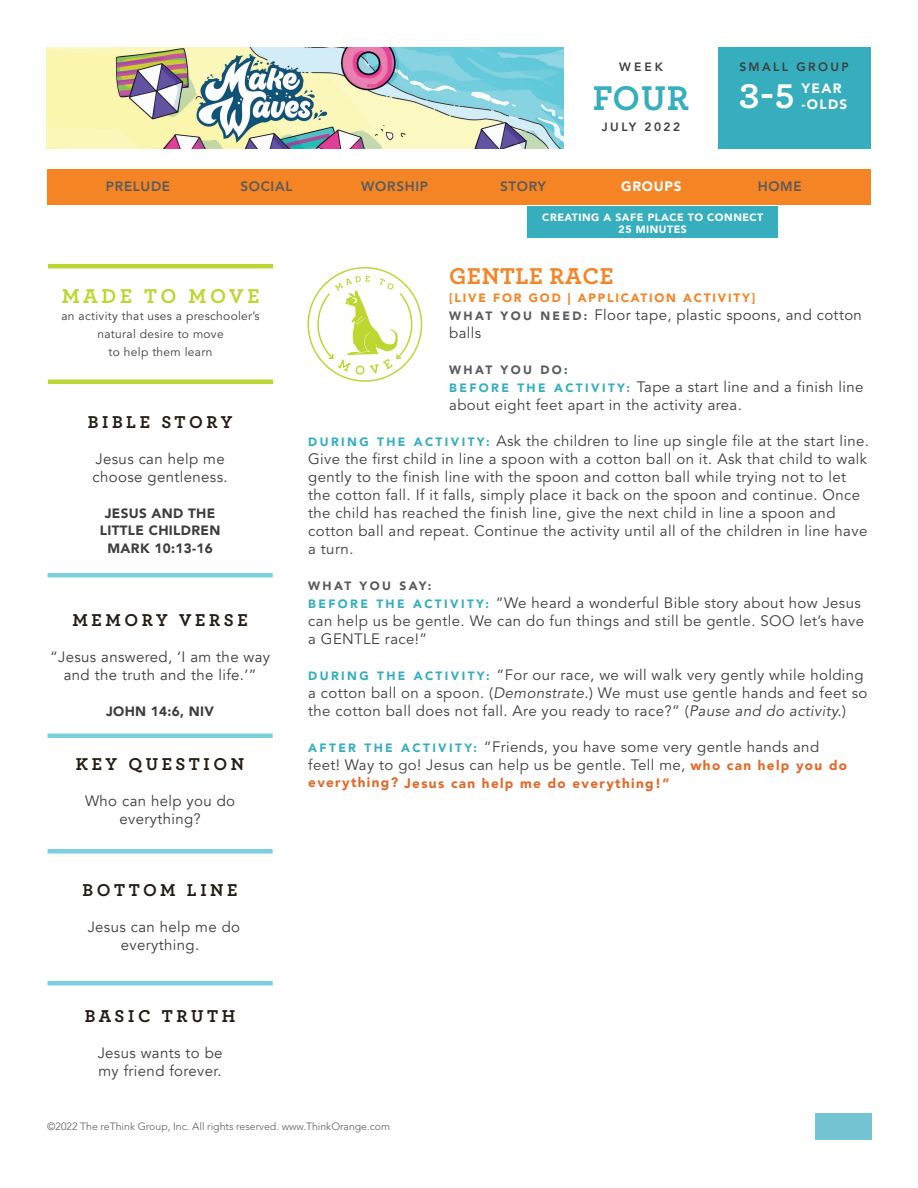
<style>
.page{position:relative;width:918px;height:1188px;background:#fff}
.page>*{position:absolute;margin:0;border:0;box-sizing:border-box;transform-origin:0 0}
.t1{font:700 36px "Archer Pro";color:#36aebd}
.t2{font:700 36px "Archer Pro";color:#fff}
.t3{font:700 24px "Archer Pro";letter-spacing:.025em;color:#f58425}
.t4{font:700 21px "Archer Pro";letter-spacing:.165em;color:#bdd630}
.t5{font:700 18px "Archer Pro";letter-spacing:.2em;color:#251d13}
.t6{font:15px/18px "Avenir LT Std";letter-spacing:.025em;color:#3e3e3f}
.t7{font:15px/18px "Avenir";letter-spacing:.025em;color:#3e3e3f;text-align:center}
.t8{font:900 13.5px/18px "Avenir";letter-spacing:.025em;color:#3e3e3f;text-align:center}
.t9{font:900 13.5px "Avenir LT Std";letter-spacing:.1em;color:#e46828}
.t10{font:800 13.5px "Avenir LT Std";letter-spacing:.05em;color:#585a5c}
.t11{font:900 13.5px/16.2px "Avenir LT Std";letter-spacing:.1em;color:#fff}
.t12{font:12px/18px "Avenir LT Std";letter-spacing:.025em;color:#3e3e3f;text-align:center}
.t13{font:900 12px "Avenir LT Std";letter-spacing:.15em;color:#f58425}
.t14{font:800 12px "Avenir LT Std";letter-spacing:.2em;color:#3e3e3f}
.t15{font:900 12px "Avenir LT Std";letter-spacing:.2em;color:#585a5c}
.t16{font:300 10.5px "Avenir LT Std";color:#585a5c}
.t17{font:900 10.5px/12px "Avenir LT Std";letter-spacing:.05em;color:#fff;text-align:center}
.s1{font-weight:900;font-size:12px;color:#585a5c}
.s2{font-weight:900;font-size:12px;color:#36aebd}
.s3{font-style:italic}
.s4{font-weight:900;font-size:13.5px;color:#e46828}
</style>
<div class="page">
<img style="left:46px;top:47px;width:518px;height:102px">
<div style="left:717px;top:47px;width:154px;height:102px;background:#36aebd"></div>
<div style="left:48px;top:573px;width:225px;height:5px;background:#7bd0e0"></div>
<hr style="left:48px;top:734px;width:225px;height:4px;background:#7bd0e0">
<div style="left:48px;top:849px;width:225px;height:5px;background:#7bd0e0"></div>
<div style="left:48px;top:981px;width:225px;height:5px;background:#7bd0e0"></div>
<div style="left:815px;top:1113px;width:57px;height:27px;background:#74c4d4"></div>
<svg style="left:308px;top:267px;width:114px;height:115px"></svg>
<hr style="left:48px;top:380px;width:225px;height:4px;background:#bed633">
<hr style="left:48px;top:264px;width:225px;height:4px;background:#bed633">
<div style="left:47px;top:170px;width:824px;height:36px;background:#f58425"></div>
<div style="left:527px;top:206px;width:251px;height:32px;background:#36aebd"></div>
<p class="t14" style="left:619px;top:59px;width:45px">WEEK</p>
<h1 class="t1" style="left:593px;top:69px;width:98px">FOUR</h1>
<p class="t14" style="left:602px;top:120px;width:80px">JULY 2022</p>
<p class="t14" style="left:739px;top:59px;width:111px">SMALL GROUP</p>
<h1 class="t2" style="left:739px;top:68px;width:57px">3-5</h1>
<p class="t11" style="left:802px;top:80px;width:47px">YEAR -OLDS</p>
<p class="t10" style="left:106px;top:178px;width:66px">PRELUDE</p>
<p class="t10" style="left:240px;top:178px;width:54px">SOCIAL</p>
<p class="t10" style="left:361px;top:178px;width:68px">WORSHIP</p>
<p class="t10" style="left:500px;top:178px;width:47px">STORY</p>
<p class="t11" style="left:621px;top:178px;width:62px">GROUPS</p>
<p class="t10" style="left:758px;top:178px;width:46px">HOME</p>
<p class="t17" style="left:542px;top:211px;width:223px">CREATING A SAFE PLACE TO CONNECT<br>25 MINUTES</p>
<h2 class="t3" style="left:449px;top:257px;width:166px">GENTLE RACE</h2>
<p class="t13" style="left:449px;top:290px;width:308px">[LIVE FOR GOD | APPLICATION ACTIVITY]</p>
<p class="t6" style="left:449px;top:306px;width:414px"><span class="s1">W H AT Y O U N E E D :</span> Floor tape, plastic spoons, and cotton balls</p>
<p class="t15" style="left:449px;top:362px;width:120px">WHAT YOU DO:</p>
<p class="t6" style="left:449px;top:378px;width:416px"><span class="s2">B E F O R E T H E A C T I V I T Y:</span> Tape a start line and a finish line about eight feet apart in the activity area.</p>
<p class="t6" style="left:308px;top:432px;width:562px"><span class="s2">D U R I N G T H E A C T I V I TY:</span> Ask the children to line up single file at the start line.<br>Give the first child in line a spoon with a cotton ball on it. Ask that child to walk gently to the finish line with the spoon and cotton ball while trying not to let the cotton fall. If it falls, simply place it back on the spoon and continue. Once the child has reached the finish line, give the next child in line a spoon and cotton ball and repeat. Continue the activity until all of the children in line have a turn.</p>
<p class="t15" style="left:308px;top:578px;width:125px">WHAT YOU SAY:</p>
<p class="t6" style="left:308px;top:594px;width:558px"><span class="s2">B E F O R E T H E A C T I V I T Y:</span> “We heard a wonderful Bible story about how Jesus can help us be gentle. We can do fun things and still be gentle. SOO let’s have a GENTLE race!”</p>
<p class="t6" style="left:308px;top:666px;width:561px"><span class="s2">D U R I N G T H E A C T I V I TY:</span> “For our race, we will walk very gently while holding a cotton ball on a spoon. (<span class="s3">Demonstrate.</span>) We must use gentle hands and feet so the cotton ball does not fall. Are you ready to race?” (<span class="s3">Pause and do activity.</span>)</p>
<p class="t6" style="left:308px;top:738px;width:540px"><span class="s2">A F T E R T H E A C T I V I T Y:</span> “Friends, you have some very gentle hands and feet! Way to go! Jesus can help us be gentle. Tell me, <span class="s4">who can help you do</span></p>
<p class="t9" style="left:308px;top:775px;width:363px">everything? Jesus can help me do everything!”</p>
<h3 class="t4" style="left:62px;top:279px;width:199px">MADE TO MOVE</h3>
<p class="t12" style="left:61px;top:307px;width:200px">an activity that uses a preschooler’s natural desire to move<br>to help them learn</p>
<p class="t5" style="left:88px;top:407px;width:146px">BIBLE STORY</p>
<p class="t7" style="left:93px;top:450px;width:137px;text-align:left">Jesus can help me choose gentleness.</p>
<p class="t8" style="left:100px;top:503px;width:122px">JESUS AND THE<br>LITTLE CHILDREN<br>MARK 10:13-16</p>
<p class="t5" style="left:72px;top:605px;width:177px">MEMORY VERSE</p>
<p class="t7" style="left:50px;top:648px;width:222px">“Jesus answered, ‘I am the way and the truth and the life.’”</p>
<p class="t8" style="left:106px;top:701px;width:110px">JOHN 14:6, NIV</p>
<p class="t5" style="left:76px;top:749px;width:170px">KEY QUESTION</p>
<p class="t7" style="left:85px;top:792px;width:152px">Who can help you do everything?</p>
<p class="t5" style="left:83px;top:875px;width:156px">BOTTOM LINE</p>
<p class="t7" style="left:88px;top:918px;width:154px">Jesus can help me do everything.</p>
<p class="t5" style="left:85px;top:1001px;width:152px">BASIC TRUTH</p>
<p class="t7" style="left:98px;top:1044px;width:126px;text-align:left">Jesus wants to be my friend forever.</p>
<p class="t16" style="left:47px;top:1120px;width:344px">©2022 The reThink Group, Inc. All rights reserved. www.ThinkOrange.com</p>
</div>
